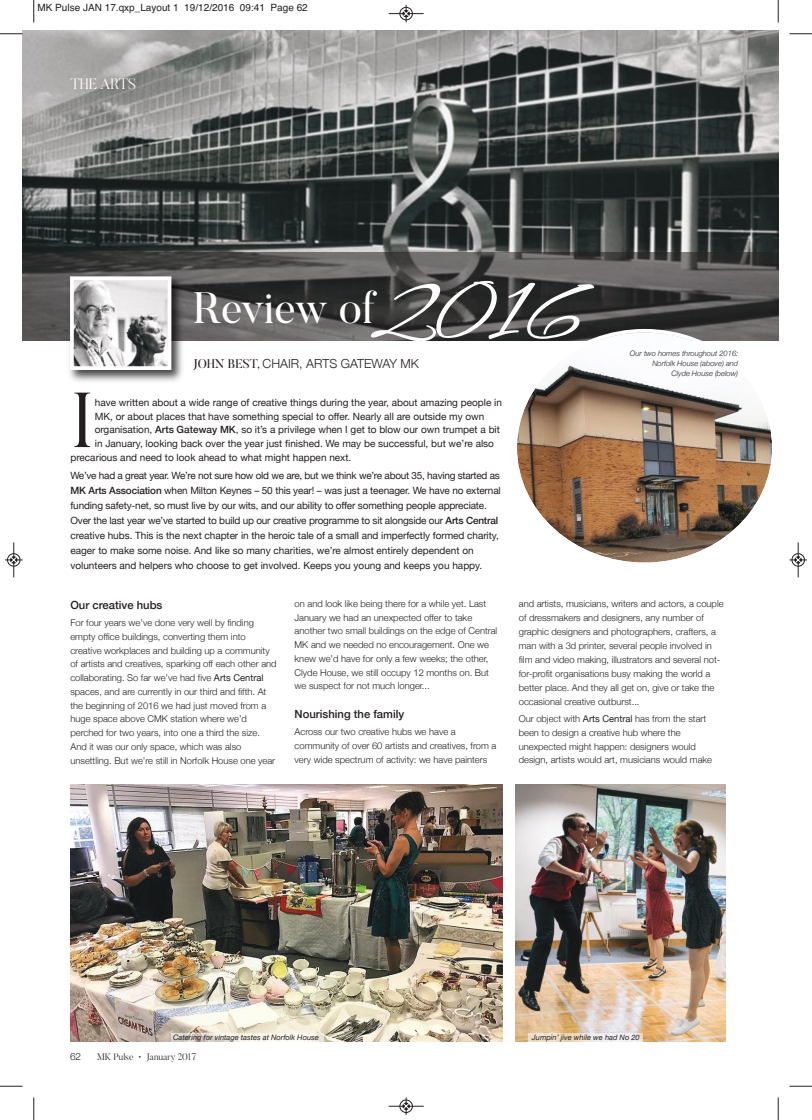
<style>
.page{position:relative;width:812px;height:1120px;background:#fff}
.page>*{position:absolute;margin:0;border:0;box-sizing:border-box;transform-origin:0 0}
.t1{font:87.5px "Alex Brush";color:#fff;scale:1.1 1}
.t2{font:300 77.25px "Butler";color:#241f1f}
.t3{font:43.75px "Butler";color:#fff}
.t4{font:300 15px "Butler";color:#fff}
.t5{font:300 12.5px "Helvetica Neue";color:#241f1f}
.t6{font:500 11.25px "Helvetica Neue";color:#241f1f}
.t7{font:10px/15px "Helvetica Neue";color:#241f1f}
.t8{font:10px "Helvetica";color:#241f1f}
.t9{font:300 10px "Helvetica Neue";color:#241f1f}
.t10{font:300 9.38px/13.8px "Helvetica Neue";color:#241f1f}
.t11{font:300 9.38px "Butler";color:#241f1f}
.t12{font:italic 300 7.5px/10px "Helvetica Neue";color:#241f1f;text-align:right}
.t13{font:italic 7.5px "Helvetica Neue";color:#241f1f}
.s1{font-family:"Butler";font-weight:400}
.s2{font-weight:500}
.s3{font-weight:400}
</style>
<div class="page">
<img style="left:22px;top:31px;width:757px;height:222px">
<img style="left:70px;top:785px;width:432px;height:257px">
<img style="left:515px;top:785px;width:210px;height:257px">
<div style="left:22px;top:253px;width:757px;height:88px;background:#241f1f;opacity:.54"></div>
<img style="left:513px;top:329px;width:262px;height:234px">
<img style="left:64px;top:271px;width:123px;height:111px">
<img style="left:75px;top:281px;width:91px;height:84px">
<div style="left:70px;top:276px;width:101px;height:94px;border:4px solid #fff"></div>
<div style="left:171px;top:1033px;width:152px;height:9px;background:#fff;opacity:.53"></div>
<div style="left:528px;top:1033px;width:115px;height:9px;background:#fff;opacity:.53"></div>
<svg style="left:33px;top:0;width:2px;height:22px"></svg>
<svg style="left:0;top:33px;width:22px;height:2px"></svg>
<svg style="left:777px;top:0;width:2px;height:22px"></svg>
<svg style="left:789px;top:33px;width:23px;height:2px"></svg>
<svg style="left:33px;top:1097px;width:2px;height:23px"></svg>
<svg style="left:0;top:1086px;width:22px;height:1px"></svg>
<svg style="left:777px;top:1097px;width:2px;height:23px"></svg>
<svg style="left:789px;top:1086px;width:23px;height:1px"></svg>
<div style="left:399px;top:7px;width:14px;height:13px;border:1px solid #fff;border-radius:50%"></div>
<hr style="left:388px;top:13px;width:35px;height:1px;background:#241f1f">
<div style="left:400px;top:7px;width:12px;height:13px;border:1px solid #241f1f;border-radius:50%"></div>
<svg style="left:403px;top:5px;width:6px;height:17px"></svg>
<div style="left:399px;top:1099px;width:14px;height:14px;border:1px solid #fff;border-radius:50%"></div>
<hr style="left:388px;top:1106px;width:35px;height:1px;background:#241f1f">
<div style="left:400px;top:1100px;width:12px;height:13px;border:1px solid #241f1f;border-radius:50%"></div>
<svg style="left:403px;top:1097px;width:6px;height:18px"></svg>
<div style="left:7px;top:553px;width:13px;height:14px;border:1px solid #fff;border-radius:50%"></div>
<hr style="left:14px;top:542px;width:1px;height:35px;background:#241f1f">
<div style="left:7px;top:553px;width:13px;height:13px;border:1px solid #241f1f;border-radius:50%"></div>
<svg style="left:5px;top:557px;width:17px;height:6px"></svg>
<div style="left:791px;top:553px;width:13px;height:14px;border:1px solid #fff;border-radius:50%"></div>
<hr style="left:798px;top:542px;width:1px;height:35px;background:#241f1f">
<div style="left:791px;top:553px;width:13px;height:13px;border:1px solid #241f1f;border-radius:50%"></div>
<svg style="left:789px;top:557px;width:18px;height:6px"></svg>
<p class="t8" style="left:38px;top:2px;width:272px">MK Pulse JAN 17.qxp_Layout 1 19/12/2016 09:41 Page 62</p>
<h3 class="t4" style="left:70px;top:79px;width:67px">THE ARTS</h3>
<h1 class="t1" style="left:371px;top:265px;width:193px">2016</h1>
<h3 class="t3" style="left:193px;top:292px;width:184px">Review of</h3>
<h3 class="t5" style="left:193px;top:356px;width:227px"><span class="s1">JOHN BEST,</span> CHAIR, ARTS GATEWAY MK</h3>
<h2 class="t2" style="left:70px;top:393px;width:24px">I</h2>
<p class="t7" style="left:95px;top:395px;width:408px">have written about a wide range of creative things during the year, about amazing people in</p>
<p class="t7" style="left:95px;top:408px;width:391px">MK, or about places that have something special to offer. Nearly all are outside my own</p>
<p class="t7" style="left:95px;top:422px;width:406px">organisation, <span class="s2">Arts Gateway MK</span>, so it’s a privilege when I get to blow our own trumpet a bit</p>
<p class="t7" style="left:95px;top:436px;width:400px">in January, looking back over the year just finished. We may be successful, but we’re also</p>
<p class="t7" style="left:70px;top:450px;width:282px">precarious and need to look ahead to what might happen next.</p>
<p class="t7" style="left:70px;top:468px;width:432px">We’ve had a great year. We’re not sure how old we are, but we think we’re about 35, having started as <span class="s2">MK Arts Association</span> when Milton Keynes – 50 this year! – was just a teenager. We have no external funding safety-net, so must live by our wits, and our ability to offer something people appreciate.<br>Over the last year we’ve started to build up our creative programme to sit alongside our <span class="s2">Arts Central </span>creative hubs. This is the next chapter in the heroic tale of a small and imperfectly formed charity, eager to make some noise. And like so many charities, we’re almost entirely dependent on volunteers and helpers who choose to get involved. Keeps you young and keeps you happy.</p>
<p class="t12" style="left:630px;top:348px;width:110px">Our two homes throughout 2016:<br>Norfolk House (above) and<br>Clyde House (below)</p>
<p class="t6" style="left:70px;top:598px;width:93px">Our creative hubs</p>
<p class="t10" style="left:70px;top:616px;width:208px">For four years we’ve done very well by finding empty office buildings, converting them into creative workplaces and building up a community of artists and creatives, sparking off each other and collaborating. So far we’ve had five <span class="s3">Arts Central </span>spaces, and are currently in our third and fifth. At the beginning of 2016 we had just moved from a huge space above CMK station where we’d perched for two years, into one a third the size.<br>And it was our only space, which was also unsettling. But we’re still in Norfolk House one year</p>
<p class="t10" style="left:294px;top:596px;width:204px">on and look like being there for a while yet. Last January we had an unexpected offer to take another two small buildings on the edge of Central MK and we needed no encouragement. One we knew we’d have for only a few weeks; the other, Clyde House, we still occupy 12 months on. But we suspect for not much longer...</p>
<p class="t6" style="left:294px;top:707px;width:111px">Nourishing the family</p>
<p class="t10" style="left:294px;top:725px;width:203px">Across our two creative hubs we have a community of over 60 artists and creatives, from a very wide spectrum of activity: we have painters</p>
<p class="t10" style="left:519px;top:596px;width:206px">and artists, musicians, writers and actors, a couple of dressmakers and designers, any number of graphic designers and photographers, crafters, a man with a 3d printer, several people involved in film and video making, illustrators and several not&shy;for-profit organisations busy making the world a better place. And they all get on, give or take the occasional creative outburst...</p>
<p class="t10" style="left:519px;top:712px;width:195px">Our object with <span class="s3">Arts Central</span> has from the start been to design a creative hub where the unexpected might happen: designers would design, artists would art, musicians would make</p>
<p class="t13" style="left:173px;top:1033px;width:147px">Catering for vintage tastes at Norfolk House</p>
<p class="t13" style="left:532px;top:1033px;width:109px">Jumpin’ jive while we had No 20</p>
<p class="t9" style="left:70px;top:1050px;width:13px">62</p>
<p class="t11" style="left:97px;top:1053px;width:101px">MK Pulse • January 2017</p>
</div>
